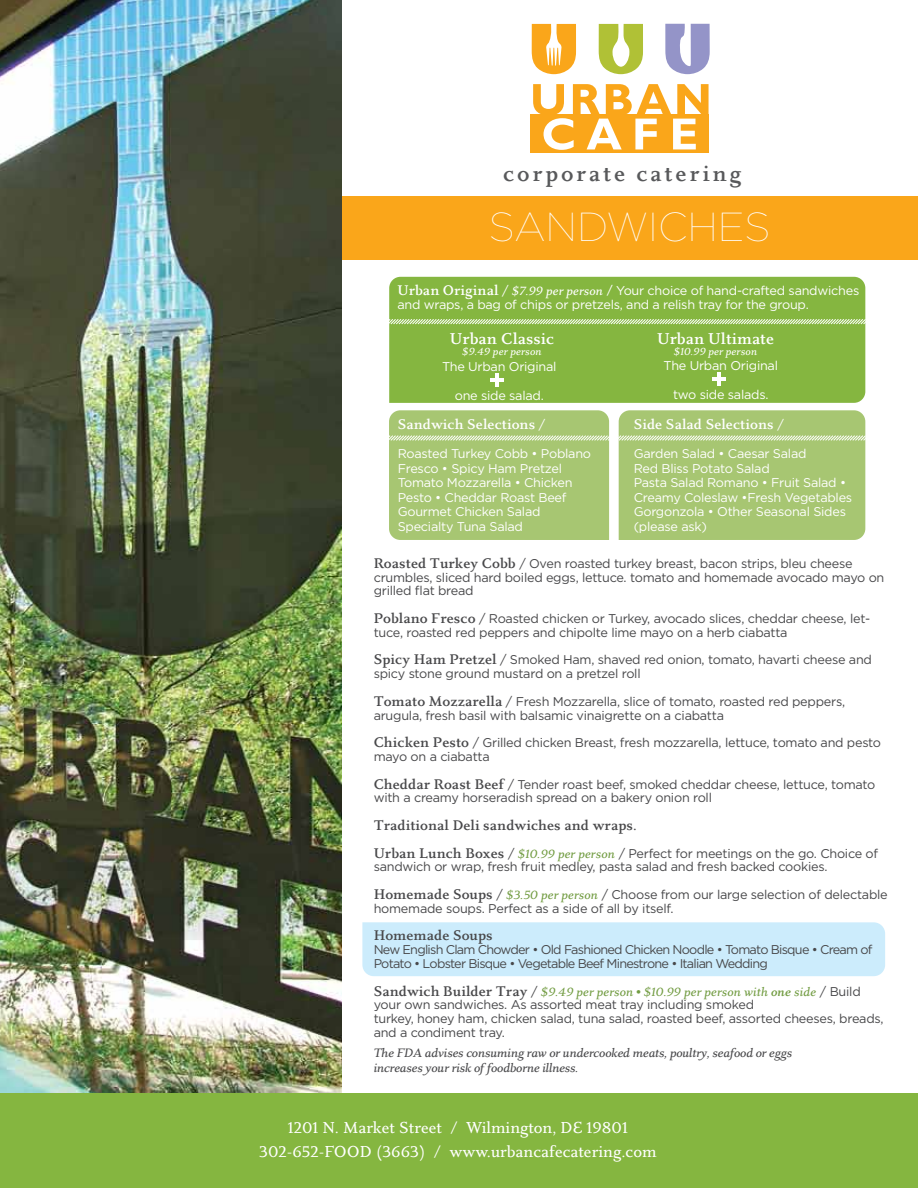
<style>
.page{position:relative;width:918px;height:1188px;background:#fff}
.page>*{position:absolute;margin:0;border:0;box-sizing:border-box;transform-origin:0 0}
.t1{font:100 40.5px "Gotham";color:#fff}
.t2{font:700 22.95px "Eplica";letter-spacing:.12em;color:#58595b}
.t3{font:500 16.5px/24px "Eplica";color:#fff;text-align:center}
.t4{font:700 16.35px "Eplica";color:#fff}
.t5{font:700 14.55px "Eplica";color:#48484a}
.t6{font:700 14.55px "Eplica";color:#fff}
.t7{font:12.75px/13.8px "Gotham";letter-spacing:-.02em;color:#48484a}
.t8{font:12.75px/14.5px "Gotham";letter-spacing:-.02em;color:#fff}
.t9{font:12.75px/13.8px "Gotham";letter-spacing:-.06em;color:#48484a}
.t10{font:italic 500 12.75px/14.5px "Eplica";letter-spacing:-.03em;color:#48484a}
.t11{font:italic 500 12.75px "Eplica";letter-spacing:-.01em;color:#729c42}
.t12{font:italic 500 10.8px "Eplica";letter-spacing:-.01em;color:#fff}
.s1{font-family:"Eplica";font-weight:700;font-size:14.55px}
.s2{font-family:"Eplica";font-weight:500;font-style:italic}
.s3{font-family:"Gotham";font-weight:400;font-size:12.75px}
.s4{font-family:"Eplica";font-weight:500;font-style:italic;color:#729c42}
.s5{font-weight:700;font-style:normal;font-size:14.55px;color:#48484a}
.s6{font-family:"Gotham";font-weight:400;font-style:normal;color:#48484a}
.s7{font-family:"Times";font-weight:400;font-style:normal}
.s8{font-weight:700}
</style>
<div class="page">
<div style="left:235px;top:197px;width:683px;height:63px;background:#faa61a"></div>
<img style="left:0;top:0;width:341px;height:1094px">
<div style="left:0;top:1094px;width:918px;height:94px;background:#85b640"></div>
<div style="left:530px;top:115px;width:179px;height:38px;background:#faa61a"></div>
<svg style="left:665px;top:24px;width:45px;height:50px"></svg>
<svg style="left:599px;top:24px;width:44px;height:50px"></svg>
<svg style="left:532px;top:24px;width:44px;height:50px"></svg>
<svg style="left:533px;top:84px;width:176px;height:66px"></svg>
<div style="left:362px;top:922px;width:523px;height:54px;background:#ccecfc"></div>
<div style="left:389px;top:277px;width:476px;height:126px;background:#85b640"></div>
<svg style="left:389px;top:318px;width:477px;height:7px;background:#b0cf83"></svg>
<div style="left:389px;top:410px;width:477px;height:130px;background:#a7c672"></div>
<hr style="left:495px;top:373px;width:4px;height:13px;background:#fff">
<svg style="left:491px;top:378px;width:13px;height:3px"></svg>
<hr style="left:717px;top:372px;width:3px;height:14px;background:#fff">
<hr style="left:712px;top:377px;width:14px;height:4px;background:#fff">
<h2 class="t2" style="left:503px;top:160px;width:240px">corporate catering</h2>
<h1 class="t1" style="left:489px;top:205px;width:283px">SANDWICHES</h1>
<p class="t8" style="left:397px;top:283px;width:463px"><span class="s1">Urban Original</span> / <span class="s2">$7.99 per person</span> <span class="s1">/</span> Your choice of hand-crafted sandwiches and wraps, a bag of chips or pretzels, and a relish tray for the group.</p>
<p class="t4" style="left:450px;top:329px;width:106px">Urban Classic</p>
<p class="t12" style="left:462px;top:345px;width:81px">$9.49 per person</p>
<p class="t4" style="left:657px;top:329px;width:119px">Urban Ultimate</p>
<p class="t12" style="left:674px;top:345px;width:85px">$10.99 per person</p>
<p class="t8" style="left:442px;top:359px;width:116px">The Urban Original</p>
<p class="t8" style="left:455px;top:388px;width:90px">one side salad.</p>
<p class="t6" style="left:398px;top:416px;width:149px">Sandwich Selections <span class="s3">/</span></p>
<p class="t8" style="left:398px;top:446px;width:195px">Roasted Turkey Cobb • Poblano<br>Fresco • Spicy Ham Pretzel<br>Tomato Mozzarella • Chicken<br>Pesto • Cheddar Roast Beef<br>Gourmet Chicken Salad<br>Specialty Tuna Salad</p>
<p class="t8" style="left:664px;top:358px;width:116px">The Urban Original</p>
<p class="t8" style="left:673px;top:387px;width:97px">two side salads.</p>
<p class="t6" style="left:634px;top:416px;width:152px">Side Salad Selections <span class="s3">/</span></p>
<p class="t8" style="left:634px;top:446px;width:220px">Garden Salad • Caesar Salad<br>Red Bliss Potato Salad<br>Pasta Salad Romano • Fruit Salad •<br>Creamy Coleslaw •Fresh Vegetables<br>Gorgonzola • Other Seasonal Sides (please ask)</p>
<p class="t7" style="left:374px;top:556px;width:512px"><span class="s1">Roasted Turkey Cobb</span> / Oven roasted turkey breast, bacon strips, bleu cheese crumbles, sliced hard boiled eggs, lettuce. tomato and homemade avocado mayo on grilled flat bread</p>
<p class="t7" style="left:374px;top:611px;width:498px"><span class="s1">Poblano Fresco</span> / Roasted chicken or Turkey, avocado slices, cheddar cheese, let&shy;tuce, roasted red peppers and chipolte lime mayo on a herb ciabatta</p>
<p class="t7" style="left:374px;top:653px;width:500px"><span class="s1">Spicy Ham Pretzel</span> / Smoked Ham, shaved red onion, tomato, havarti cheese and spicy stone ground mustard on a pretzel roll</p>
<p class="t7" style="left:374px;top:694px;width:473px"><span class="s1">Tomato Mozzarella</span> / Fresh Mozzarella, slice of tomato, roasted red peppers, arugula, fresh basil with balsamic vinaigrette on a ciabatta</p>
<p class="t7" style="left:374px;top:736px;width:509px"><span class="s1">Chicken Pesto</span> / Grilled chicken Breast, fresh mozzarella, lettuce, tomato and pesto mayo on a ciabatta</p>
<p class="t7" style="left:374px;top:777px;width:503px"><span class="s1">Cheddar Roast Beef</span> / Tender roast beef, smoked cheddar cheese, lettuce, tomato with a creamy horseradish spread on a bakery onion roll</p>
<p class="t5" style="left:374px;top:817px;width:265px">Traditional Deli sandwiches and wraps.</p>
<p class="t7" style="left:374px;top:846px;width:506px"><span class="s1">Urban Lunch Boxes</span> / <span class="s4">$10.99 per person</span> / Perfect for meetings on the go. Choice of sandwich or wrap, fresh fruit medley, pasta salad and fresh backed cookies.</p>
<p class="t7" style="left:374px;top:887px;width:516px"><span class="s1">Homemade Soups</span> / <span class="s4">$3.50 per person</span> / Choose from our large selection of delectable homemade soups. Perfect as a side of all by itself.</p>
<p class="t5" style="left:374px;top:927px;width:121px">Homemade Soups</p>
<p class="t9" style="left:374px;top:943px;width:500px">New English Clam Chowder • Old Fashioned Chicken Noodle • Tomato Bisque • Cream of<br>Potato • Lobster Bisque • Vegetable Beef Minestrone • Italian Wedding</p>
<p class="t11" style="left:374px;top:984px;width:489px"><span class="s5">Sandwich Builder Tray</span> <span class="s6">/</span> $9.49 per person <span class="s7">•</span> $10.99 per person with <span class="s8">one</span> side <span class="s6">/ Build</span></p>
<p class="t7" style="left:374px;top:998px;width:511px">your own sandwiches. As assorted meat tray including smoked<br>turkey, honey ham, chicken salad, tuna salad, roasted beef, assorted cheeses, breads, and a condiment tray.</p>
<p class="t10" style="left:374px;top:1046px;width:420px">The FDA advises consuming raw or undercooked meats, poultry, seafood or eggs increases your risk of foodborne illness.</p>
<p class="t3" style="left:259px;top:1116px;width:399px">1201 N. Market Street / Wilmington, DE 19801<br>302-652-FOOD (3663) / www.urbancafecatering.com</p>
</div>
